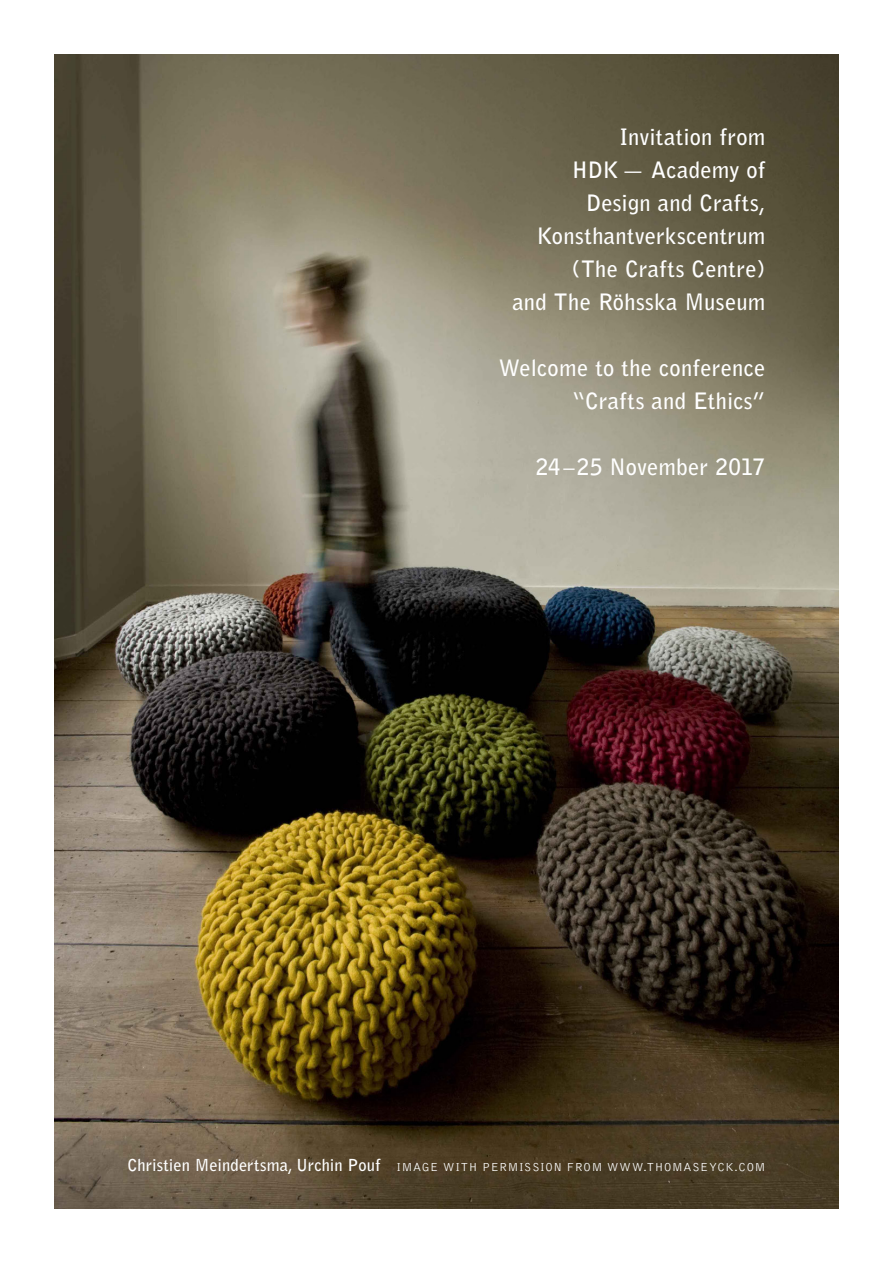
<style>
.page{position:relative;width:893px;height:1263px;background:#fff}
.page>*{position:absolute;margin:0;border:0;box-sizing:border-box;transform-origin:0 0}
.t1{font:700 22.5px "Bell Gothic";letter-spacing:.01em;color:#fff}
.t2{font:700 16.5px "Bell Gothic";color:#fff}
.t3{font:300 12px "Bell Gothic";letter-spacing:.055em;color:#fff}
</style>
<div class="page">
<img style="left:54px;top:54px;width:785px;height:1155px">
<p class="t1" style="left:620px;top:124px;width:147px">Invitation from</p>
<p class="t1" style="left:572px;top:157px;width:195px">HDK — Academy of</p>
<p class="t1" style="left:586px;top:190px;width:181px">Design and Crafts,</p>
<p class="t1" style="left:537px;top:223px;width:230px">Konsthantverkscentrum</p>
<p class="t1" style="left:572px;top:256px;width:195px">(The Crafts Centre)</p>
<p class="t1" style="left:512px;top:289px;width:254px">and The Röhsska Museum</p>
<p class="t1" style="left:499px;top:355px;width:268px">Welcome to the conference</p>
<p class="t1" style="left:572px;top:388px;width:195px">“Crafts and Ethics”</p>
<p class="t1" style="left:536px;top:454px;width:231px">24–25 November 2017</p>
<p class="t2" style="left:128px;top:1154px;width:255px">Christien Meindertsma, Urchin Pouf</p>
<p class="t3" style="left:396px;top:1160px;width:370px">IMAGE WITH PERMISSION FROM WWW.THOMASEYCK.COM</p>
</div>
